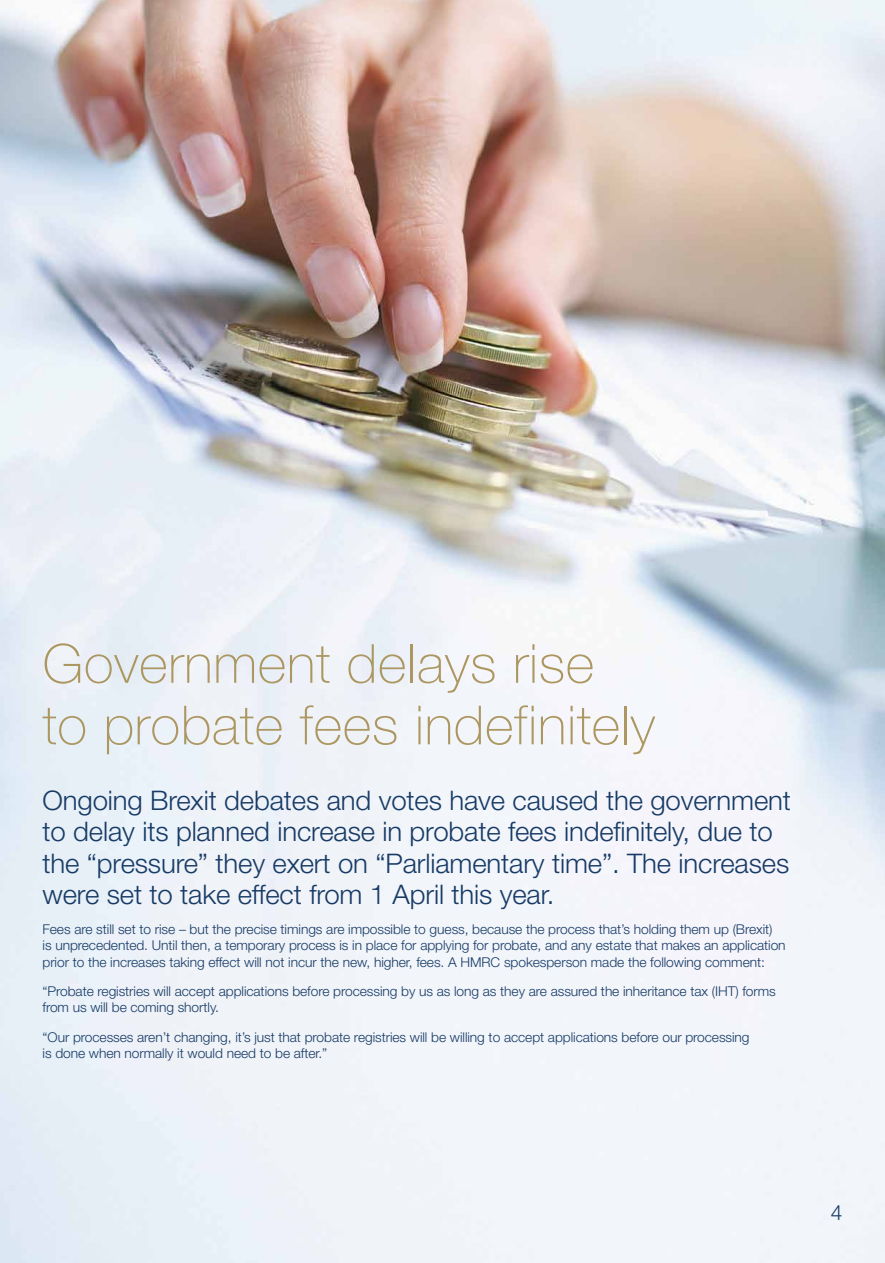
<style>
.page{position:relative;width:885px;height:1263px;background:#fff}
.page>*{position:absolute;margin:0;border:0;box-sizing:border-box;transform-origin:0 0}
.t1{font:100 54px/61.5px "Helvetica Neue LT Std";letter-spacing:.01em;color:#ac9761}
.t2{font:300 27px/31.5px "Helvetica Neue LT Std";letter-spacing:-.005em;color:#173b66}
.t3{font:300 21px "Helvetica Neue LT Std";color:#173b66}
.t4{font:300 13.5px/16.5px "Helvetica Neue LT Std";letter-spacing:-.005em;color:#173b66}
</style>
<div class="page">
<img style="left:0;top:0;width:884px;height:1263px">
<h1 class="t1" style="left:43px;top:633px;width:614px">Government delays rise<br>to probate fees indefinitely</h1>
<p class="t2" style="left:43px;top:784px;width:750px">Ongoing Brexit debates and votes have caused the government to delay its planned increase in probate fees indefinitely, due to the “pressure” they exert on “Parliamentary time”. The increases were set to take effect from 1 April this year.</p>
<p class="t4" style="left:43px;top:920px;width:744px">Fees are still set to rise – but the precise timings are impossible to guess, because the process that’s holding them up (Brexit)<br>is unprecedented. Until then, a temporary process is in place for applying for probate, and any estate that makes an application prior to the increases taking effect will not incur the new, higher, fees. A HMRC spokesperson made the following comment:</p>
<p class="t4" style="left:43px;top:982px;width:734px">“Probate registries will accept applications before processing by us as long as they are assured the inheritance tax (IHT) forms from us will be coming shortly.</p>
<p class="t4" style="left:43px;top:1028px;width:708px">“Our processes aren’t changing, it’s just that probate registries will be willing to accept applications before our processing is done when normally it would need to be after.”</p>
<h3 class="t3" style="left:830px;top:1200px;width:13px">4</h3>
</div>
